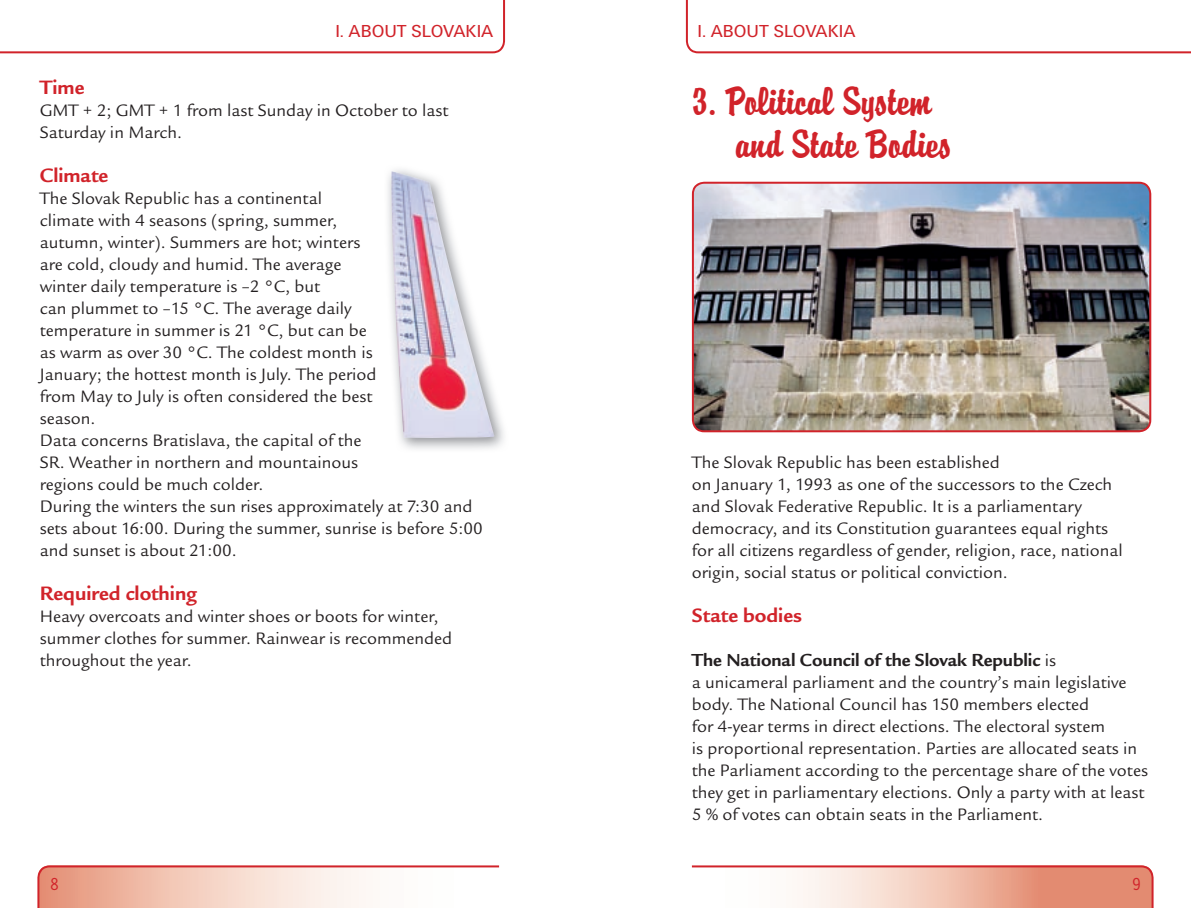
<style>
.page{position:relative;width:1191px;height:908px;background:#fff}
.page>*{position:absolute;margin:0;border:0;box-sizing:border-box;transform-origin:0 0}
.t1{font:36px/43.2px "AT Briquet";color:#d1232a}
.t2{font:700 20px "Legacy San Itc TEE";color:#d1232a}
.t3{font:18px/22px "Legacy San Itc TEE";color:#231f20}
.t4{font:18px "Unitus TEE";color:#d1232a}
.t5{font:18px "Orator Std";color:#d1232a}
.s1{font-weight:700}
</style>
<div class="page">
<svg style="left:0;top:0;width:505px;height:53px"></svg>
<svg style="left:37px;top:865px;width:462px;height:42px"></svg>
<svg style="left:692px;top:865px;width:461px;height:42px"></svg>
<svg style="left:686px;top:0;width:505px;height:53px"></svg>
<img style="left:391px;top:171px;width:103px;height:267px">
<img style="left:692px;top:182px;width:459px;height:250px">
<p class="t4" style="left:335px;top:21px;width:159px">I. ABOUT SLOVAKIA</p>
<p class="t2" style="left:40px;top:74px;width:46px">Time</p>
<p class="t3" style="left:40px;top:99px;width:410px">GMT + 2; GMT + 1 from last Sunday in October to last<br>Saturday in March.</p>
<p class="t2" style="left:40px;top:162px;width:70px">Climate</p>
<p class="t3" style="left:40px;top:187px;width:444px">The Slovak Republic has a continental<br>climate with 4 seasons (spring, summer,<br>autumn, winter). Summers are hot; winters<br>are cold, cloudy and humid. The average<br>winter daily temperature is –2 °C, but<br>can plummet to –15 °C. The average daily<br>temperature in summer is 21 °C, but can be<br>as warm as over 30 °C. The coldest month is<br>January; the hottest month is July. The period<br>from May to July is often considered the best<br>season.<br>Data concerns Bratislava, the capital of the<br>SR. Weather in northern and mountainous<br>regions could be much colder.<br>During the winters the sun rises approximately at 7:30 and sets about 16:00. During the summer, sunrise is before 5:00 and sunset is about 21:00.</p>
<p class="t2" style="left:40px;top:580px;width:159px">Required clothing</p>
<p class="t3" style="left:40px;top:605px;width:414px">Heavy overcoats and winter shoes or boots for winter, summer clothes for summer. Rainwear is recommended throughout the year.</p>
<p class="t5" style="left:49px;top:870px;width:12px">8</p>
<p class="t4" style="left:697px;top:21px;width:159px">I. ABOUT SLOVAKIA</p>
<p class="t1" style="left:736px;top:80px;width:217px;text-indent:-44px">3. Political System and State Bodies</p>
<p class="t3" style="left:692px;top:451px;width:432px">The Slovak Republic has been established<br>on January 1, 1993 as one of the successors to the Czech and Slovak Federative Republic. It is a parliamentary democracy, and its Constitution guarantees equal rights for all citizens regardless of gender, religion, race, national origin, social status or political conviction.</p>
<p class="t2" style="left:692px;top:602px;width:112px">State bodies</p>
<p class="t3" style="left:692px;top:649px;width:457px"><span class="s1">The National Council of the Slovak Republic</span> is<br>a unicameral parliament and the country’s main legislative body. The National Council has 150 members elected<br>for 4‑year terms in direct elections. The electoral system<br>is proportional representation. Parties are allocated seats in the Parliament according to the percentage share of the votes they get in parliamentary elections. Only a party with at least 5 % of votes can obtain seats in the Parliament.</p>
<p class="t5" style="left:1131px;top:870px;width:12px">9</p>
</div>
